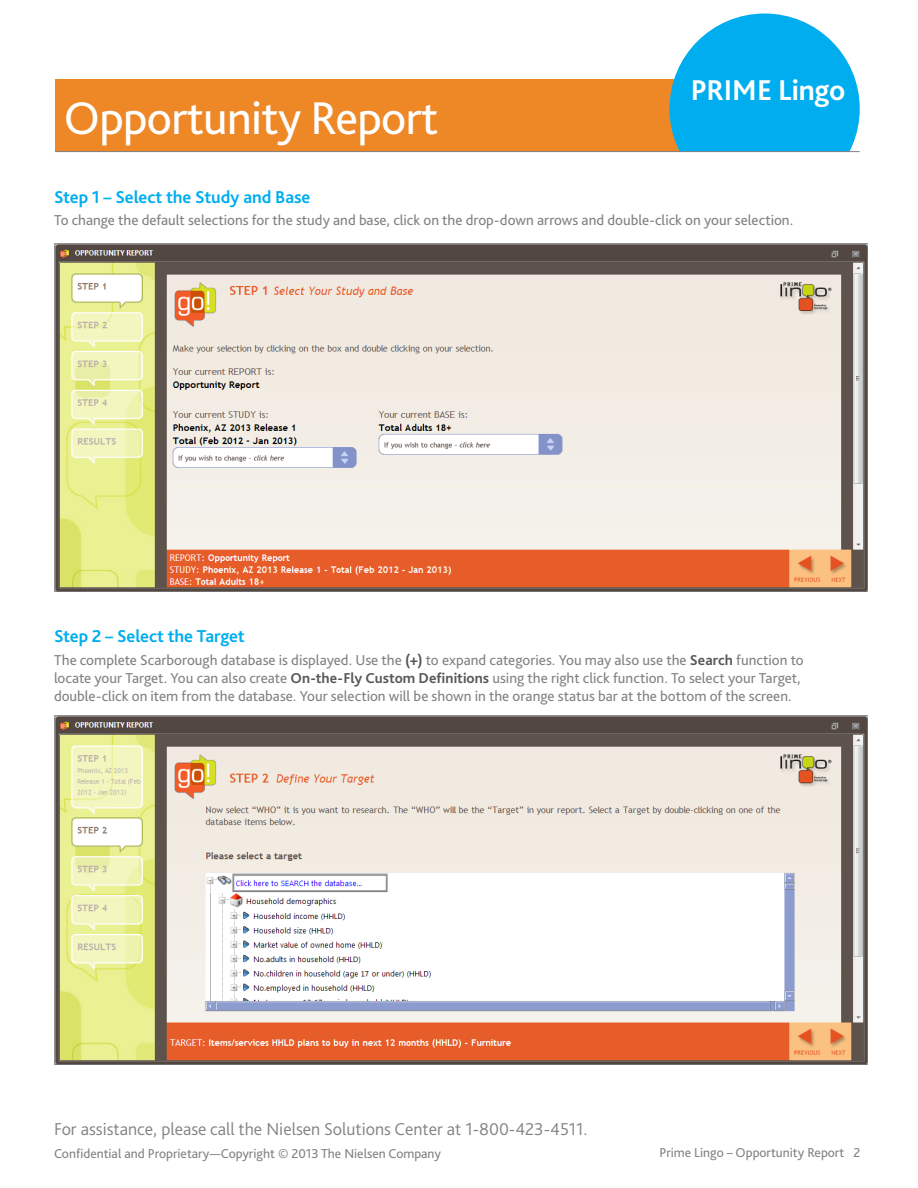
<style>
.page{position:relative;width:918px;height:1188px;background:#fff}
.page>*{position:absolute;margin:0;border:0;box-sizing:border-box;transform-origin:0 0}
.Headline{font:48px "Bliss Pro";letter-spacing:-.015em;color:#fff}
.Body{font:700 30px "Bliss Pro";letter-spacing:-.005em;color:#fff}
.For_more_info{font:300 18px "Bliss Pro";color:#808285}
.Subhead_Lev1__cyan{font:700 18px "Bliss Pro";letter-spacing:-.005em;color:#00aeef}
.Body_Plus_0_125{font:15px/18px "Bliss Pro";color:#808285}
.t1{font:13.5px "Bliss Pro";color:#808285}
.s1{font-weight:700;color:#58565a}
</style>
<div class="page">
<div style="left:55px;top:79px;width:656px;height:73px;background:#ee8827"></div>
<div style="left:669px;top:13px;width:191px;height:191px;background:#00aeef;border-radius:50%"></div>
<div style="left:669px;top:152px;width:191px;height:56px;background:#fff"></div>
<hr style="left:55px;top:151px;width:805px;height:1px;background:#808285">
<img style="left:54px;top:243px;width:813px;height:349px">
<img style="left:54px;top:715px;width:813px;height:349px">
<p class="Headline" style="left:64px;top:88px;width:376px">Opportunity Report</p>
<p class="Body" style="left:691px;top:71px;width:156px">PRIME Lingo</p>
<p class="Subhead_Lev1__cyan" style="left:54px;top:186px;width:258px">Step 1 – Select the Study and Base</p>
<p class="Body_Plus_0_125" style="left:54px;top:211px;width:741px">To change the default selections for the study and base, click on the drop-down arrows and double-click on your selection.</p>
<p class="Subhead_Lev1__cyan" style="left:54px;top:625px;width:192px">Step 2 – Select the Target</p>
<p class="Body_Plus_0_125" style="left:54px;top:650px;width:751px">The complete Scarborough database is displayed. Use the <span class="s1">(+)</span> to expand categories. You may also use the <span class="s1">Search</span> function to locate your Target. You can also create <span class="s1">On-the-Fly Custom Definitions</span> using the right click function. To select your Target, double-click on item from the database. Your selection will be shown in the orange status bar at the bottom of the screen.</p>
<p class="For_more_info" style="left:54px;top:1118px;width:535px">For assistance, please call the Nielsen Solutions Center at 1-800-423-4511.</p>
<p class="t1" style="left:54px;top:1145px;width:389px">Confidential and Proprietary—Copyright © 2013 The Nielsen Company</p>
<p class="t1" style="left:659px;top:1144px;width:202px">Prime Lingo – Opportunity Report 2</p>
</div>
